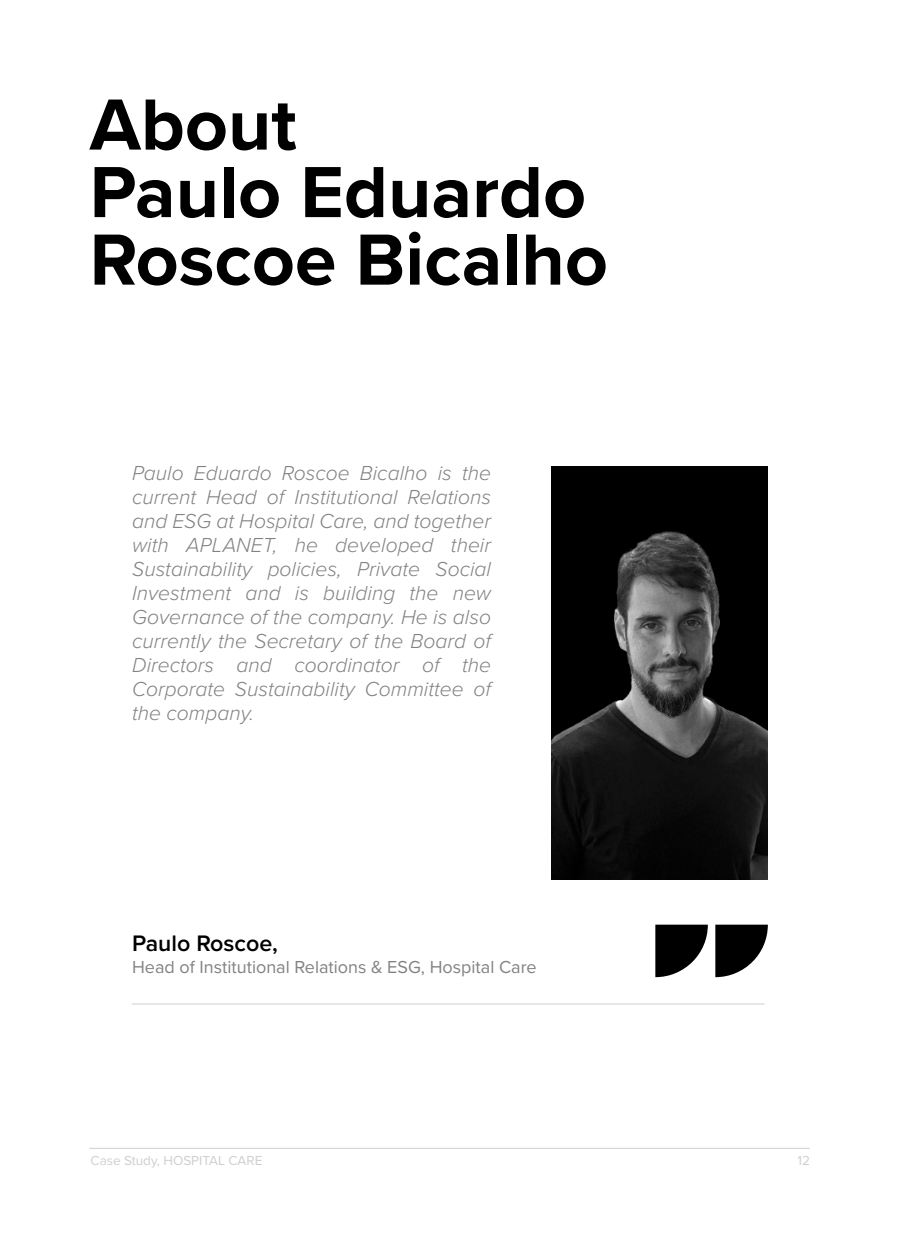
<style>
.page{position:relative;width:900px;height:1238px;background:#fff}
.page>*{position:absolute;margin:0;border:0;box-sizing:border-box;transform-origin:0 0}
.t1{font:700 75px/67.5px "Proxima Nova";color:#000}
.t2{font:600 23.25px "Proxima Nova";color:#000}
.t3{font:italic 300 21px/24px "Proxima Nova";color:#828282;text-align:justify}
.t4{font:18px "Proxima Nova";color:#828282}
.t5{font:13.5px "Proxima Nova";color:#cecece}
</style>
<div class="page">
<hr style="left:89px;top:1148px;width:720px;height:1px;background:#cecece">
<svg style="left:655px;top:924px;width:53px;height:53px"></svg>
<svg style="left:715px;top:924px;width:53px;height:53px"></svg>
<hr style="left:132px;top:1003px;width:632px;height:1px;background:#cecece">
<img style="left:551px;top:466px;width:217px;height:413px">
<h1 class="t1" style="left:90px;top:89px;width:520px">About<br>Paulo Eduardo<br>Roscoe Bicalho</h1>
<p class="t3" style="left:132px;top:460px;width:360px">Paulo Eduardo Roscoe Bicalho is the current Head of Institutional Relations and ESG at Hospital Care, and together with APLANET, he developed their Sustainability policies, Private Social Investment and is building the new Governance of the company. He is also currently the Secretary of the Board of Directors and coordinator of the Corporate Sustainability Committee of the company.</p>
<p class="t2" style="left:132px;top:925px;width:147px">Paulo Roscoe,</p>
<p class="t4" style="left:132px;top:953px;width:406px">Head of Institutional Relations &amp; ESG, Hospital Care</p>
<p class="t5" style="left:91px;top:1150px;width:173px">Case Study, HOSPITAL CARE</p>
<p class="t5" style="left:797px;top:1150px;width:14px">12</p>
</div>
